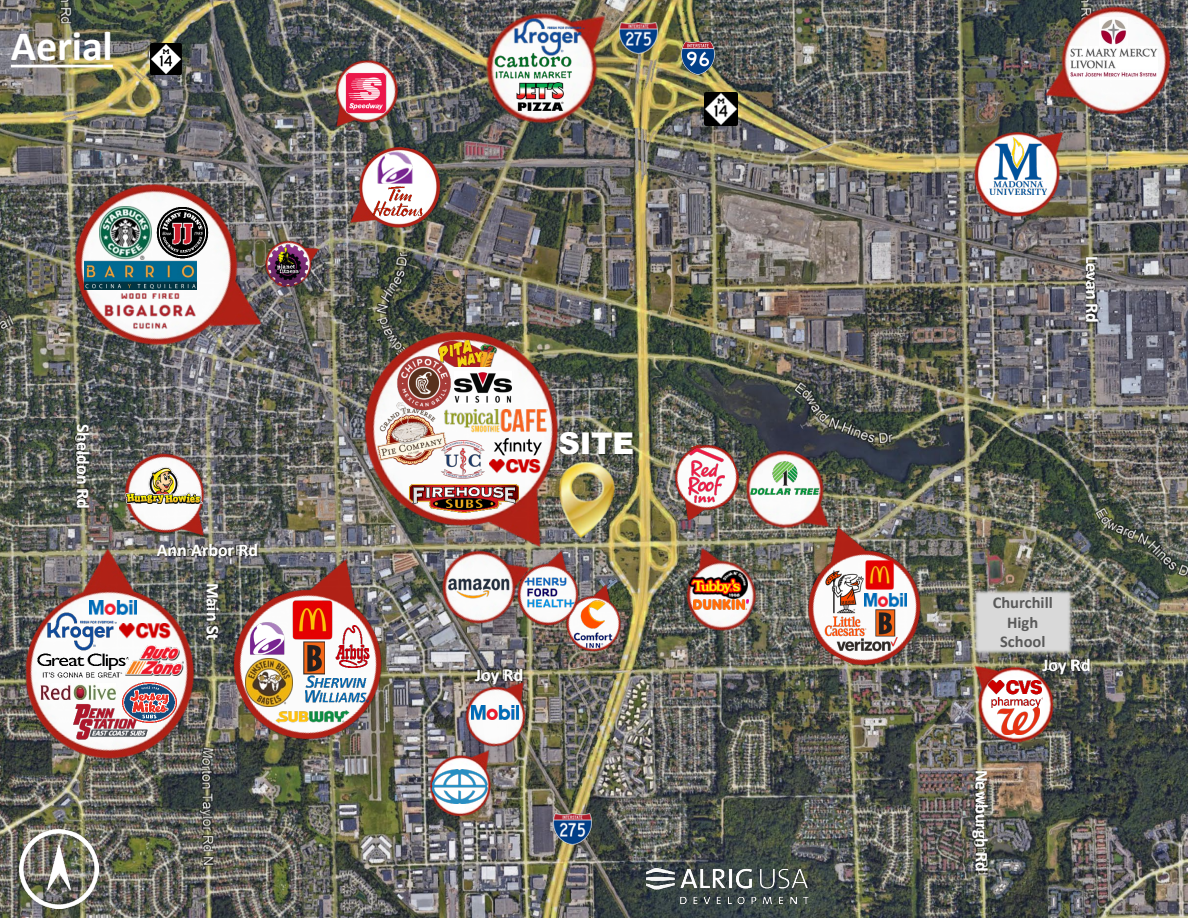
<style>
.page{position:relative;width:1188px;height:918px;background:#fff}
.page>*{position:absolute;margin:0;border:0;box-sizing:border-box;transform-origin:0 0}
.t1{font:700 42px "Calibri";letter-spacing:-.005em;color:#fff}
.t2{font:900 30px "Arial";color:#fff}
.t3{font:700 18px "Calibri";color:#fff}
.t4{font:700 16.5px/19.8px "Calibri";color:#595959;text-align:center}
</style>
<div class="page">
<img style="left:0;top:0;width:1188px;height:918px">
<img style="left:19px;top:829px;width:80px;height:79px">
<svg style="left:11px;top:65px;width:102px;height:2px"></svg>
<img style="left:589px;top:416px;width:66px;height:67px">
<img style="left:638px;top:827px;width:180px;height:91px">
<img style="left:589px;top:455px;width:34px;height:88px">
<img style="left:662px;top:435px;width:86px;height:86px">
<img style="left:266px;top:559px;width:144px;height:203px">
<img style="left:455px;top:672px;width:83px;height:84px">
<img style="left:785px;top:526px;width:157px;height:157px">
<img style="left:557px;top:584px;width:75px;height:76px">
<img style="left:273px;top:708px;width:79px;height:18px">
<img style="left:293px;top:600px;width:40px;height:40px">
<img style="left:464px;top:658px;width:72px;height:41px">
<img style="left:303px;top:675px;width:68px;height:31px">
<img style="left:823px;top:570px;width:82px;height:66px">
<img style="left:0;top:491px;width:266px;height:324px">
<img style="left:342px;top:308px;width:247px;height:272px">
<img style="left:420px;top:524px;width:120px;height:120px">
<img style="left:738px;top:440px;width:100px;height:98px">
<img style="left:463px;top:0;width:159px;height:143px">
<img style="left:39px;top:605px;width:87px;height:46px">
<img style="left:351px;top:141px;width:96px;height:97px">
<img style="left:319px;top:245px;width:6px;height:41px">
<img style="left:436px;top:339px;width:62px;height:27px">
<img style="left:447px;top:409px;width:100px;height:24px">
<img style="left:394px;top:353px;width:61px;height:57px">
<img style="left:489px;top:459px;width:52px;height:15px">
<img style="left:378px;top:403px;width:69px;height:61px">
<img style="left:441px;top:440px;width:43px;height:39px">
<img style="left:493px;top:437px;width:49px;height:19px">
<img style="left:455px;top:371px;width:57px;height:32px">
<img style="left:408px;top:485px;width:110px;height:28px">
<img style="left:566px;top:596px;width:57px;height:56px">
<img style="left:448px;top:579px;width:50px;height:19px">
<img style="left:554px;top:814px;width:37px;height:31px">
<img style="left:620px;top:22px;width:37px;height:31px">
<img style="left:682px;top:42px;width:32px;height:32px">
<img style="left:471px;top:705px;width:47px;height:15px">
<img style="left:419px;top:743px;width:83px;height:84px">
<img style="left:431px;top:770px;width:59px;height:34px">
<img style="left:120px;top:624px;width:51px;height:15px">
<img style="left:86px;top:425px;width:165px;height:158px">
<img style="left:35px;top:651px;width:94px;height:27px">
<img style="left:89px;top:600px;width:47px;height:14px">
<img style="left:74px;top:701px;width:73px;height:42px">
<img style="left:125px;top:646px;width:58px;height:30px">
<img style="left:123px;top:683px;width:54px;height:39px">
<img style="left:41px;top:684px;width:74px;height:16px">
<img style="left:0;top:104px;width:319px;height:321px">
<img style="left:225px;top:622px;width:86px;height:37px">
<img style="left:336px;top:625px;width:33px;height:44px">
<img style="left:303px;top:642px;width:22px;height:32px">
<img style="left:246px;top:659px;width:47px;height:47px">
<img style="left:121px;top:466px;width:87px;height:37px">
<img style="left:84px;top:260px;width:112px;height:29px">
<img style="left:99px;top:206px;width:53px;height:53px">
<img style="left:156px;top:206px;width:53px;height:53px">
<img style="left:105px;top:294px;width:95px;height:36px">
<img style="left:354px;top:151px;width:86px;height:38px">
<img style="left:371px;top:186px;width:54px;height:34px">
<img style="left:865px;top:561px;width:30px;height:28px">
<img style="left:751px;top:456px;width:68px;height:43px">
<img style="left:932px;top:622px;width:164px;height:164px">
<img style="left:988px;top:681px;width:55px;height:26px">
<img style="left:998px;top:708px;width:42px;height:27px">
<img style="left:972px;top:589px;width:101px;height:66px">
<img style="left:864px;top:594px;width:42px;height:13px">
<img style="left:834px;top:633px;width:66px;height:21px">
<img style="left:146px;top:534px;width:125px;height:40px">
<img style="left:189px;top:571px;width:41px;height:82px">
<img style="left:59px;top:413px;width:41px;height:109px">
<img style="left:1031px;top:648px;width:73px;height:40px">
<img style="left:1068px;top:256px;width:41px;height:80px">
<img style="left:958px;top:758px;width:40px;height:127px">
<img style="left:150px;top:43px;width:32px;height:32px">
<img style="left:704px;top:93px;width:33px;height:32px">
<img style="left:498px;top:541px;width:99px;height:100px">
<img style="left:524px;top:576px;width:50px;height:33px">
<img style="left:649px;top:525px;width:137px;height:137px">
<img style="left:693px;top:600px;width:55px;height:9px">
<img style="left:875px;top:609px;width:20px;height:28px">
<img style="left:690px;top:570px;width:58px;height:28px">
<img style="left:689px;top:448px;width:36px;height:54px">
<img style="left:322px;top:50px;width:86px;height:86px">
<img style="left:345px;top:72px;width:43px;height:41px">
<img style="left:506px;top:10px;width:87px;height:54px">
<img style="left:517px;top:83px;width:46px;height:28px">
<img style="left:495px;top:51px;width:77px;height:28px">
<img style="left:934px;top:79px;width:181px;height:177px">
<img style="left:960px;top:0;width:228px;height:207px">
<img style="left:989px;top:137px;width:57px;height:57px">
<img style="left:1069px;top:47px;width:89px;height:33px">
<img style="left:1099px;top:17px;width:28px;height:28px">
<p class="t1" style="left:11px;top:16px;width:104px">Aerial</p>
<p class="t3" style="left:96px;top:424px;width:86px;rotate:90deg">Sheldon Rd</p>
<p class="t3" style="left:157px;top:538px;width:103px">Ann Arbor Rd</p>
<p class="t3" style="left:226px;top:583px;width:59px;rotate:90deg">Main St</p>
<p class="t2" style="left:558px;top:421px;width:77px">SITE</p>
<p class="t3" style="left:475px;top:662px;width:50px">Joy Rd</p>
<p class="t3" style="left:1105px;top:256px;width:69px;rotate:90deg">Levan Rd</p>
<p class="t4" style="left:993px;top:592px;width:62px">Churchill<br>High<br>School</p>
<p class="t3" style="left:994px;top:770px;width:104px;rotate:90deg">Newburgh Rd</p>
<p class="t3" style="left:1043px;top:652px;width:50px">Joy Rd</p>
</div>
